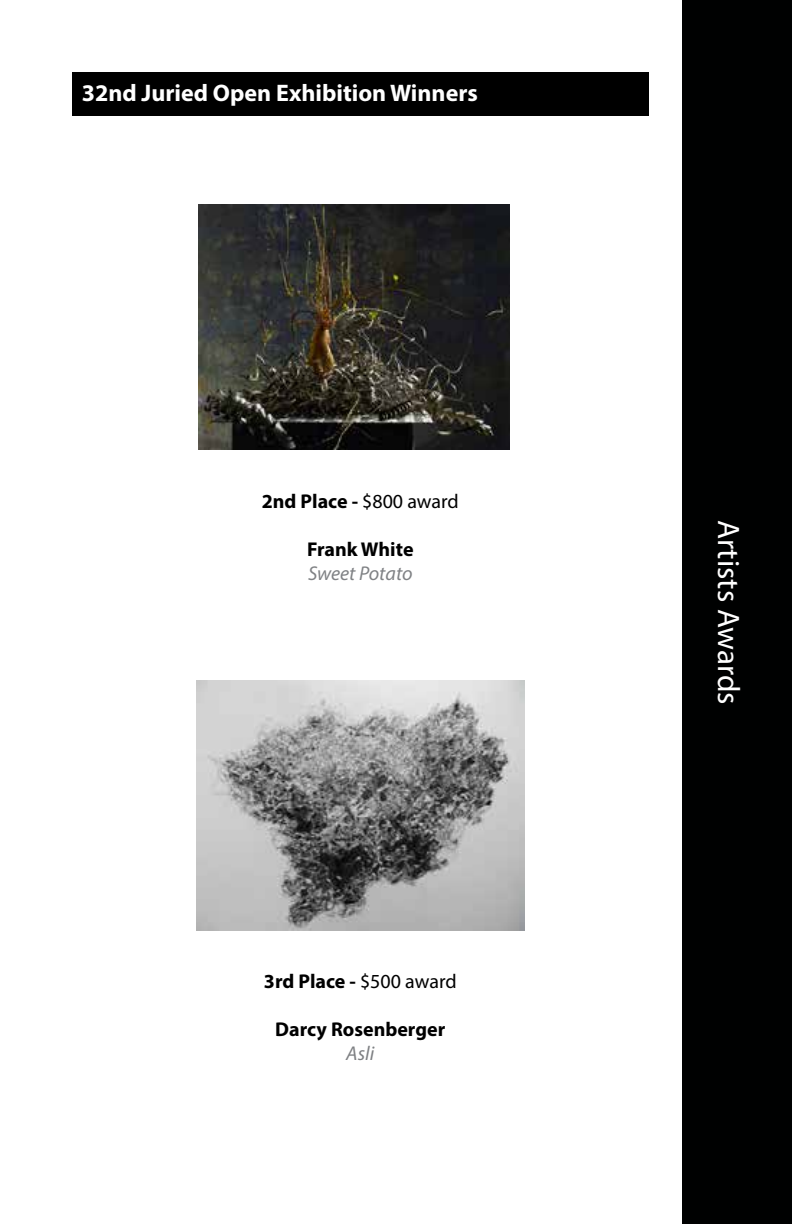
<style>
.page{position:relative;width:792px;height:1224px;background:#fff}
.page>*{position:absolute;margin:0;border:0;box-sizing:border-box;transform-origin:0 0}
.t1{font:31.2px "Myriad Pro";color:#fff}
.t2{font:700 24px "Myriad Pro";color:#fff}
.t3{font:700 20px "Myriad Pro";color:#000}
.t4{font:italic 20px "Myriad Pro";color:#808285}
.t5{font:italic 20px "Myriad Pro";color:#7e8083}
.s1{font-weight:400}
</style>
<div class="page">
<div style="left:72px;top:72px;width:577px;height:43px;background:#000"></div>
<div style="left:683px;top:0;width:109px;height:1224px;background:#000101"></div>
<img style="left:198px;top:205px;width:311px;height:244px">
<img style="left:197px;top:681px;width:327px;height:249px">
<p class="t2" style="left:82px;top:77px;width:398px">32nd Juried Open Exhibition Winners</p>
<p class="t3" style="left:262px;top:488px;width:198px">2nd Place - <span class="s1">$800 award</span></p>
<p class="t3" style="left:307px;top:536px;width:108px">Frank White</p>
<p class="t4" style="left:308px;top:561px;width:106px">Sweet Potato</p>
<p class="t3" style="left:264px;top:968px;width:194px">3rd Place - <span class="s1">$500 award</span></p>
<p class="t3" style="left:275px;top:1016px;width:171px">Darcy Rosenberger</p>
<p class="t5" style="left:346px;top:1041px;width:30px">Asli</p>
<h1 class="t1" style="left:748px;top:520px;width:186px;rotate:90deg">Artists Awards</h1>
</div>
